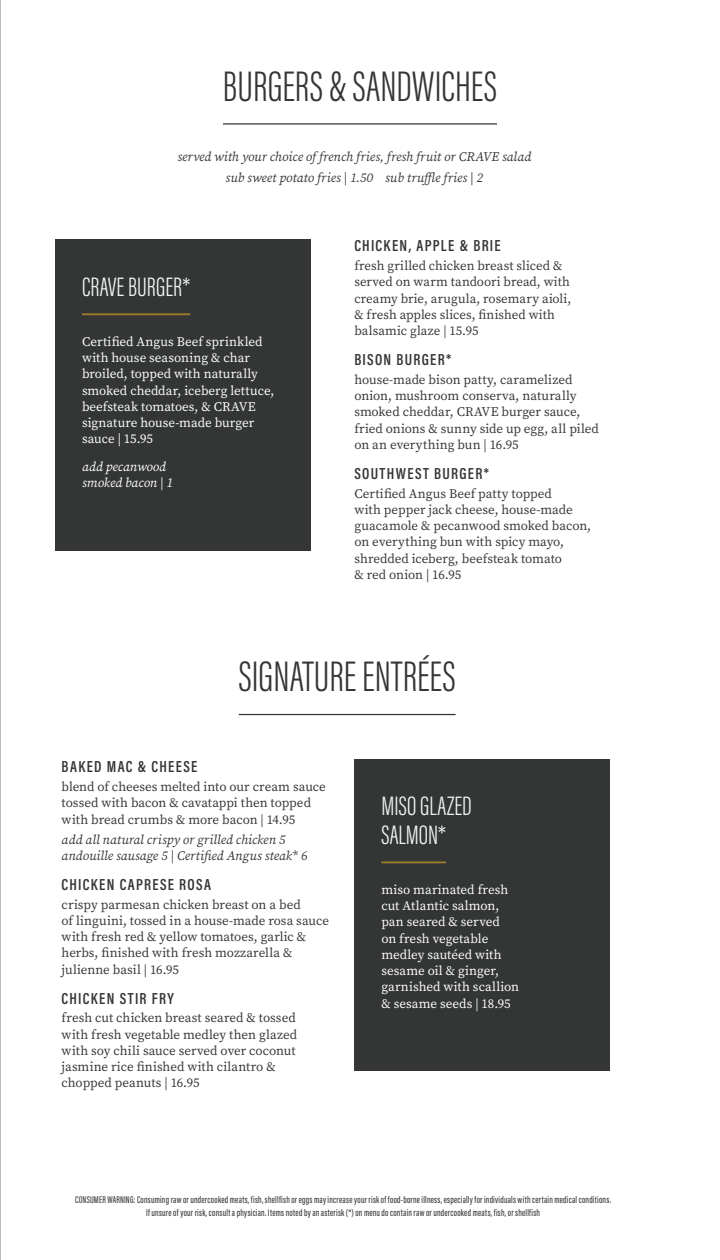
<style>
.page{position:relative;width:720px;height:1260px;background:#fff}
.page>*{position:absolute;margin:0;border:0;box-sizing:border-box;transform-origin:0 0}
.Section_Headers{font:44px "Acumin Variable Concept";letter-spacing:-.32em;color:#343636}
.Section_Headers-2{font:44px "Acumin Variable Concept";letter-spacing:-.3em;color:#343636}
.Call-out_Header{font:27.5px/28.8px "Acumin Variable Concept";letter-spacing:-.3em;color:#f4f5f6}
.Item_Name{font:16.25px "Acumin Variable Concept";letter-spacing:-.12em;color:#343636}
.Item_Name-2{font:16.25px "Acumin Variable Concept";letter-spacing:-.1em;color:#343636}
.Item_Description{font:13.12px/16.2px "Source Serif Variable";color:#343636}
.Item_Description-2{font:13.12px/16.2px "Source Serif Variable";color:#fff}
.Item_Description_-_A{font:13.12px/16.2px "Source Serif Variable";letter-spacing:-.005em;color:#343636}
.Item_Description_-_w{font:italic 13.12px "Source Serif Variable";letter-spacing:.005em;color:#343636}
.Item_Description_-_A-2{font:italic 13.12px/16.2px "Source Serif Variable";color:#343636}
.Item_Description-3{font:italic 13.12px/16.2px "Source Serif Variable";letter-spacing:-.005em;color:#fff}
.t1{font:10px/12.5px "Acumin Variable Concept";letter-spacing:-.155em;color:#343636;text-align:center}
</style>
<div class="page">
<hr style="left:223px;top:123px;width:274px;height:2px;background:#343636">
<hr style="left:239px;top:714px;width:217px;height:1px;background:#343636">
<div style="left:55px;top:240px;width:256px;height:311px;background:#343636"></div>
<hr style="left:82px;top:313px;width:108px;height:2px;background:#9e7c2d">
<div style="left:354px;top:759px;width:256px;height:311px;background:#343636"></div>
<hr style="left:381px;top:861px;width:65px;height:2px;background:#9e7c2d">
<hr style="left:0;top:0;width:1px;height:1260px;background:#939598">
<p class="Section_Headers" style="left:223px;top:55px;width:289px">BURGERS&amp;SANDWICHES</p>
<p class="Item_Description_-_w" style="left:177px;top:147px;width:355px">served with your choice of french fries, fresh fruit or CRAVE salad</p>
<p class="Item_Description_-_w" style="left:226px;top:169px;width:259px">sub sweet potato fries | 1.50 sub truffle fries | 2</p>
<p class="Call-out_Header" style="left:82px;top:271px;width:112px">CRAVEBURGER*</p>
<p class="Item_Description-2" style="left:82px;top:333px;width:194px">Certified Angus Beef sprinkled with house seasoning &amp; char broiled, topped with naturally smoked cheddar, iceberg lettuce, beefsteak tomatoes, &amp; CRAVE signature house-made burger sauce | 15.95</p>
<p class="Item_Description-3" style="left:82px;top:458px;width:93px">add pecanwood smoked bacon | 1</p>
<p class="Item_Name" style="left:354px;top:235px;width:151px">CHICKEN, APPLE &amp; BRIE</p>
<p class="Item_Description" style="left:354px;top:258px;width:218px">fresh grilled chicken breast sliced &amp; served on warm tandoori bread, with creamy brie, arugula, rosemary aioli, &amp; fresh apples slices, finished with balsamic glaze | 15.95</p>
<p class="Item_Name" style="left:354px;top:348px;width:99px">BISON BURGER*</p>
<p class="Item_Description" style="left:354px;top:371px;width:246px">house-made bison patty, caramelized onion, mushroom conserva, naturally smoked cheddar, CRAVE burger sauce, fried onions &amp; sunny side up egg, all piled on an everything bun | 16.95</p>
<p class="Item_Name" style="left:354px;top:462px;width:137px">SOUTHWEST BURGER*</p>
<p class="Item_Description" style="left:354px;top:485px;width:238px">Certified Angus Beef patty topped<br>with pepper jack cheese, house-made guacamole &amp; pecanwood smoked bacon, on everything bun with spicy mayo, shredded iceberg, beefsteak tomato<br>&amp; red onion | 16.95</p>
<p class="Section_Headers-2" style="left:239px;top:646px;width:231px">SIGNATUREENTRÉES</p>
<p class="Item_Name" style="left:62px;top:756px;width:141px">BAKED MAC &amp; CHEESE</p>
<p class="Item_Description_-_A" style="left:62px;top:779px;width:266px">blend of cheeses melted into our cream sauce tossed with bacon &amp; cavatappi then topped with bread crumbs &amp; more bacon | 14.95</p>
<p class="Item_Description_-_A-2" style="left:62px;top:831px;width:247px">add all natural crispy or grilled chicken 5 andouille sausage 5 | Certified Angus steak* 6</p>
<p class="Item_Name" style="left:62px;top:873px;width:154px">CHICKEN CAPRESE ROSA</p>
<p class="Item_Description" style="left:62px;top:896px;width:269px">crispy parmesan chicken breast on a bed<br>of linguini, tossed in a house-made rosa sauce with fresh red &amp; yellow tomatoes, garlic &amp; herbs, finished with fresh mozzarella &amp; julienne basil | 16.95</p>
<p class="Item_Name-2" style="left:62px;top:987px;width:117px">CHICKEN STIR FRY</p>
<p class="Item_Description" style="left:62px;top:1010px;width:237px">fresh cut chicken breast seared &amp; tossed with fresh vegetable medley then glazed with soy chili sauce served over coconut jasmine rice finished with cilantro &amp; chopped peanuts | 16.95</p>
<p class="Call-out_Header" style="left:381px;top:790px;width:102px">MISOGLAZED<br>SALMON*</p>
<p class="Item_Description-2" style="left:381px;top:881px;width:139px">miso marinated fresh cut Atlantic salmon, pan seared &amp; served<br>on fresh vegetable medley sautéed with sesame oil &amp; ginger, garnished with scallion &amp; sesame seeds | 18.95</p>
<p class="t1" style="left:75px;top:1193px;width:538px">CONSUMERWARNING: Consumingraw or undercookedmeats, fish, shellfish or eggs may increase your risk of food-borne illness, especially for individuals with certain medical conditions.<br>If unsure of your risk, consult a physician. Items notedby an asterisk (*) on menu docontain raw or undercookedmeats, fish, or shellfish</p>
</div>
